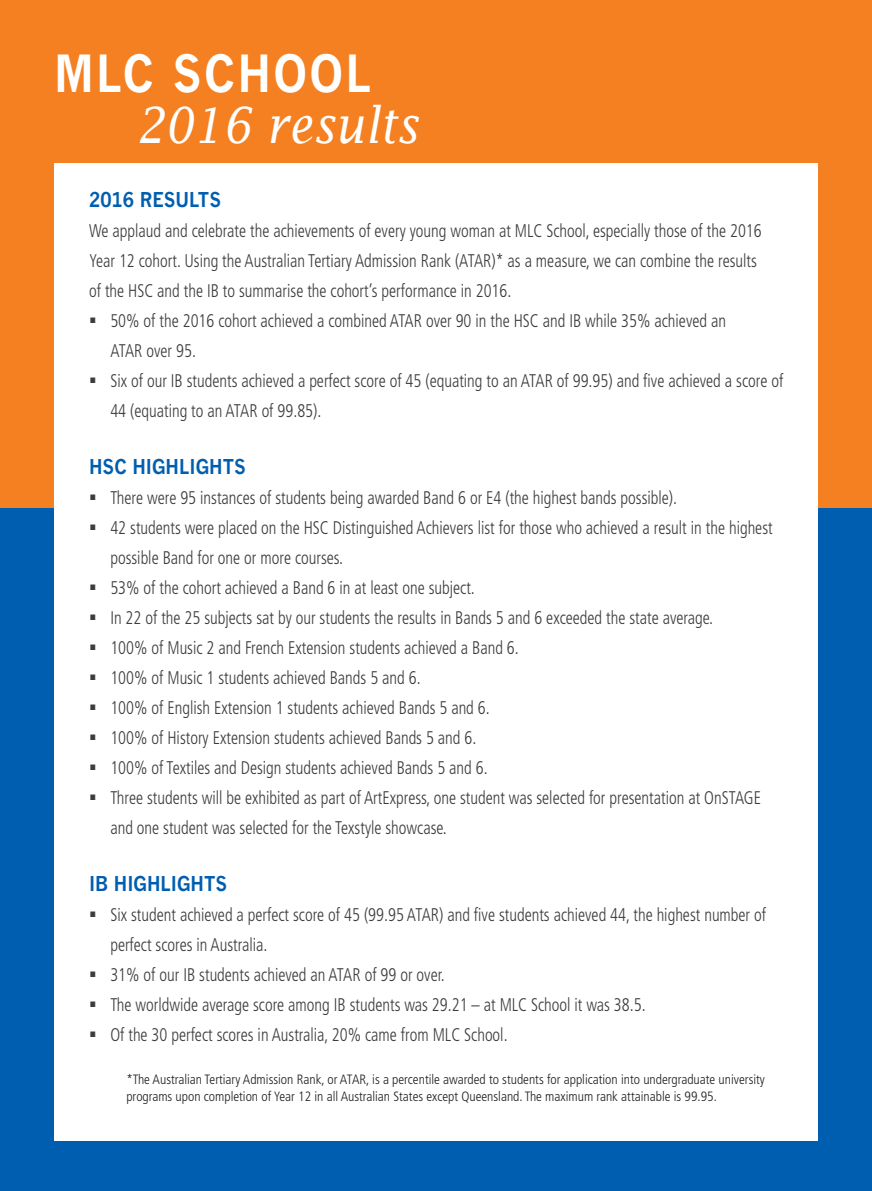
<style>
.page{position:relative;width:872px;height:1191px;background:#fff}
.page>*{position:absolute;margin:0;border:0;box-sizing:border-box;transform-origin:0 0}
.t1{font:italic 49.95px "Lucida Fax";letter-spacing:.01em;color:#fff;scale:.9 1}
.t2{font:700 49.95px "News Gothic";letter-spacing:.05em;color:#fff;scale:.9 1}
.t3{font:700 19.95px "News Gothic";color:#005eb0;scale:.9 1}
.t4{font:300 condensed 18.3px/30px "Frutiger";color:#3c3c3d;scale:.9 1}
.t5{font:300 condensed 13.5px/16.5px "Frutiger";color:#231f20}
</style>
<div class="page">
<div style="left:0;top:0;width:872px;height:643px;background:#f58021"></div>
<div style="left:0;top:508px;width:872px;height:683px;background:#005eb0"></div>
<div style="left:54px;top:164px;width:764px;height:977px;background:#fff"></div>
<p class="t2" style="left:54px;top:43px;width:354px">MLC SCHOOL</p>
<p class="t1" style="left:136px;top:96px;width:315px">2016 results</p>
<p class="t3" style="left:89px;top:187px;width:148px">2016 RESULTS</p>
<p class="t4" style="left:89px;top:215px;width:749px">We applaud and celebrate the achievements of every young woman at MLC School, especially those of the 2016<br>Year 12 cohort. Using the Australian Tertiary Admission Rank (ATAR)* as a measure, we can combine the results of the HSC and the IB to summarise the cohort’s performance in 2016.</p>
<p class="t4" style="left:110px;top:305px;width:685px;text-indent:-21px">▪ 50% of the 2016 cohort achieved a combined ATAR over 90 in the HSC and IB while 35% achieved an<br>ATAR over 95.</p>
<p class="t4" style="left:110px;top:365px;width:749px;text-indent:-21px">▪ Six of our IB students achieved a perfect score of 45 (equating to an ATAR of 99.95) and five achieved a score of<br>44 (equating to an ATAR of 99.85).</p>
<p class="t3" style="left:89px;top:454px;width:176px">HSC HIGHLIGHTS</p>
<p class="t4" style="left:89px;top:482px;width:655px">▪ There were 95 instances of students being awarded Band 6 or E4 (the highest bands possible).</p>
<p class="t4" style="left:110px;top:512px;width:737px;text-indent:-21px">▪ 42 students were placed on the HSC Distinguished Achievers list for those who achieved a result in the highest possible Band for one or more courses.</p>
<p class="t4" style="left:89px;top:572px;width:430px">▪ 53% of the cohort achieved a Band 6 in at least one subject.</p>
<p class="t4" style="left:89px;top:602px;width:695px">▪ In 22 of the 25 subjects sat by our students the results in Bands 5 and 6 exceeded the state average.</p>
<p class="t4" style="left:89px;top:632px;width:479px">▪ 100% of Music 2 and French Extension students achieved a Band 6.</p>
<p class="t4" style="left:89px;top:662px;width:370px">▪ 100% of Music 1 students achieved Bands 5 and 6.</p>
<p class="t4" style="left:89px;top:692px;width:447px">▪ 100% of English Extension 1 students achieved Bands 5 and 6.</p>
<p class="t4" style="left:89px;top:722px;width:432px">▪ 100% of History Extension students achieved Bands 5 and 6.</p>
<p class="t4" style="left:89px;top:752px;width:444px">▪ 100% of Textiles and Design students achieved Bands 5 and 6.</p>
<p class="t4" style="left:110px;top:782px;width:724px;text-indent:-21px">▪ Three students will be exhibited as part of ArtExpress, one student was selected for presentation at OnSTAGE and one student was selected for the Texstyle showcase.</p>
<p class="t3" style="left:89px;top:871px;width:155px">IB HIGHLIGHTS</p>
<p class="t4" style="left:110px;top:899px;width:730px;text-indent:-21px">▪ Six student achieved a perfect score of 45 (99.95 ATAR) and five students achieved 44, the highest number of perfect scores in Australia.</p>
<p class="t4" style="left:89px;top:959px;width:397px">▪ 31% of our IB students achieved an ATAR of 99 or over.</p>
<p class="t4" style="left:89px;top:989px;width:620px">▪ The worldwide average score among IB students was 29.21 – at MLC School it was 38.5.</p>
<p class="t4" style="left:89px;top:1019px;width:466px">▪ Of the 30 perfect scores in Australia, 20% came from MLC School.</p>
<p class="t5" style="left:126px;top:1071px;width:640px">*The Australian Tertiary Admission Rank, or ATAR, is a percentile awarded to students for application into undergraduate university programs upon completion of Year 12 in all Australian States except Queensland. The maximum rank attainable is 99.95.</p>
</div>
